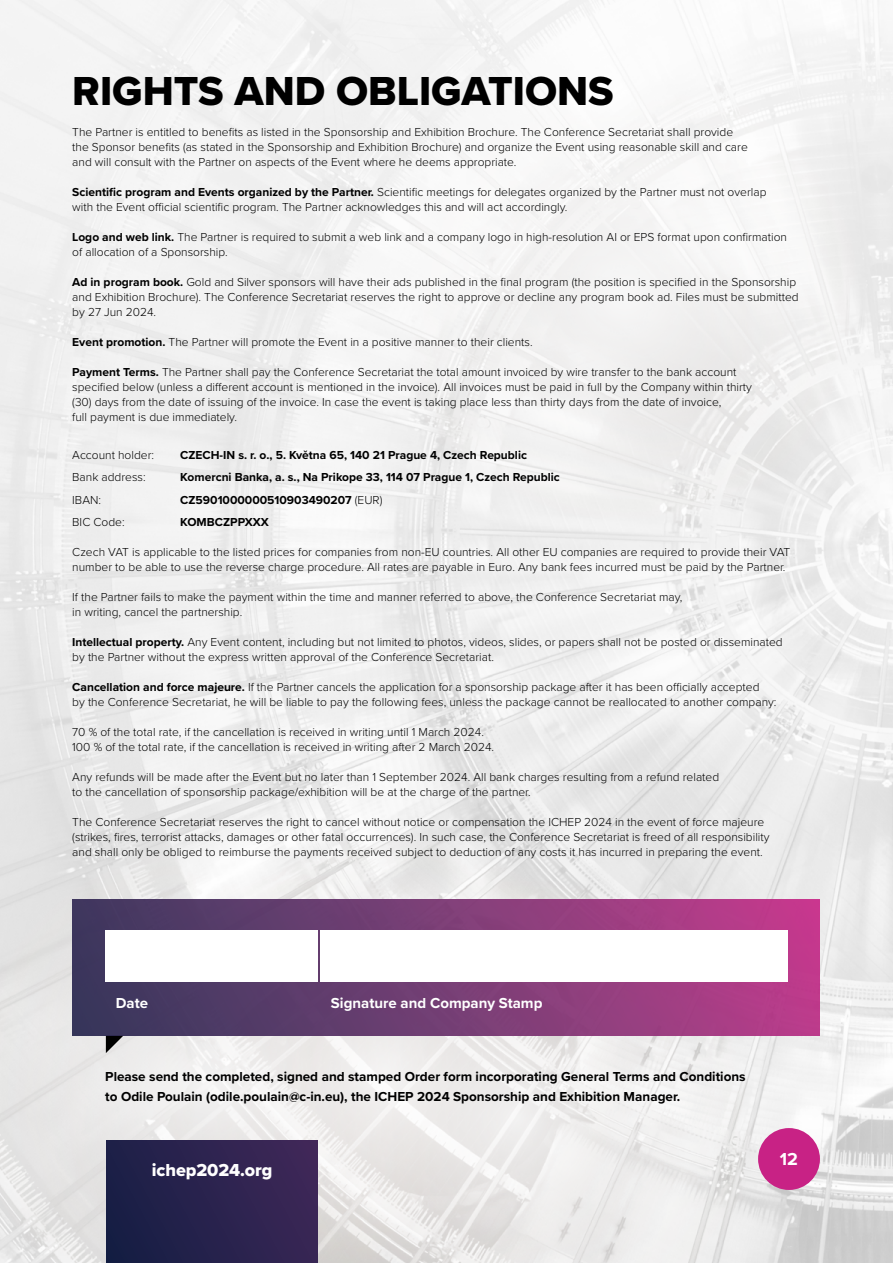
<style>
.page{position:relative;width:893px;height:1263px;background:#fff}
.page>*{position:absolute;margin:0;border:0;box-sizing:border-box;transform-origin:0 0}
.t1{font:42px "Proxima Nova Extrabld";color:#000}
.t2{font:18px "Proxima Nova Extrabld";letter-spacing:-.005em;color:#fff}
.t3{font:700 18px "Proxima Nova";color:#fff}
.t4{font:700 15px "Proxima Nova";color:#fff}
.t5{font:700 13.5px/19.5px "Proxima Nova";color:#000}
.t6{font:300 12px/15px "Proxima Nova";color:#000}
.t7{font:700 12px "Proxima Nova";color:#000}
.s1{font-weight:700}
.s2{font-weight:300}
</style>
<div class="page">
<img style="left:0;top:0;width:893px;height:1263px">
<div style="left:364px;top:33px;width:520px;height:520px;background:#f4f3f3;border-radius:50%"></div>
<svg style="left:0;top:825px;width:124px;height:438px;background:#e4e3e3"></svg>
<svg style="left:124px;top:810px;width:520px;height:330px"></svg>
<svg style="left:257px;top:857px;width:520px;height:406px"></svg>
<svg style="left:106px;top:1035px;width:18px;height:18px"></svg>
<div style="left:72px;top:899px;width:748px;height:136px;background:linear-gradient(to right,#363a5d,#bf3f8e)"></div>
<div style="left:105px;top:931px;width:213px;height:51px;background:#fff"></div>
<div style="left:320px;top:931px;width:468px;height:51px;background:#fff"></div>
<div style="left:107px;top:1140px;width:211px;height:123px;background:linear-gradient(to right,#181e45,#3d2757)"></div>
<div style="left:758px;top:1128px;width:62px;height:62px;background:#c82285;border-radius:50%"></div>
<h1 class="t1" style="left:72px;top:60px;width:543px">RIGHTS AND OBLIGATIONS</h1>
<p class="t6" style="left:72px;top:124px;width:677px">The Partner is entitled to benefits as listed in the Sponsorship and Exhibition Brochure. The Conference Secretariat shall provide the Sponsor benefits (as stated in the Sponsorship and Exhibition Brochure) and organize the Event using reasonable skill and care and will consult with the Partner on aspects of the Event where he deems appropriate.</p>
<p class="t6" style="left:72px;top:184px;width:696px"><span class="s1">Scientific program and Events organized by the Partner.</span> Scientific meetings for delegates organized by the Partner must not overlap with the Event official scientific program. The Partner acknowledges this and will act accordingly.</p>
<p class="t6" style="left:72px;top:229px;width:716px"><span class="s1">Logo and web link.</span> The Partner is required to submit a web link and a company logo in high-resolution AI or EPS format upon confirmation of allocation of a Sponsorship.</p>
<p class="t6" style="left:72px;top:274px;width:728px"><span class="s1">Ad in program book.</span> Gold and Silver sponsors will have their ads published in the final program (the position is specified in the Sponsorship and Exhibition Brochure). The Conference Secretariat reserves the right to approve or decline any program book ad. Files must be submitted by 27 Jun 2024.</p>
<p class="t6" style="left:72px;top:334px;width:462px"><span class="s1">Event promotion.</span> The Partner will promote the Event in a positive manner to their clients.</p>
<p class="t6" style="left:72px;top:364px;width:681px"><span class="s1">Payment Terms.</span> The Partner shall pay the Conference Secretariat the total amount invoiced by wire transfer to the bank account specified below (unless a different account is mentioned in the invoice). All invoices must be paid in full by the Company within thirty (30) days from the date of issuing of the invoice. In case the event is taking place less than thirty days from the date of invoice,<br>full payment is due immediately.</p>
<p class="t6" style="left:72px;top:446px;width:83px">Account holder:</p>
<p class="t7" style="left:180px;top:446px;width:348px">CZECH-IN s. r. o., 5. Května 65, 140 21 Prague 4, Czech Republic</p>
<p class="t6" style="left:72px;top:469px;width:75px">Bank address:</p>
<p class="t7" style="left:180px;top:468px;width:381px">Komercni Banka, a. s., Na Prikope 33, 114 07 Prague 1, Czech Republic</p>
<p class="t6" style="left:72px;top:491px;width:30px">IBAN:</p>
<p class="t7" style="left:180px;top:491px;width:204px">CZ5901000000510903490207 <span class="s2">(EUR)</span></p>
<p class="t6" style="left:72px;top:514px;width:54px">BIC Code:</p>
<p class="t7" style="left:180px;top:513px;width:90px">KOMBCZPPXXX</p>
<p class="t6" style="left:72px;top:544px;width:720px">Czech VAT is applicable to the listed prices for companies from non-EU countries. All other EU companies are required to provide their VAT number to be able to use the reverse charge procedure. All rates are payable in Euro. Any bank fees incurred must be paid by the Partner.</p>
<p class="t6" style="left:72px;top:589px;width:612px">If the Partner fails to make the payment within the time and manner referred to above, the Conference Secretariat may, in writing, cancel the partnership.</p>
<p class="t6" style="left:72px;top:634px;width:712px"><span class="s1">Intellectual property.</span> Any Event content, including but not limited to photos, videos, slides, or papers shall not be posted or disseminated by the Partner without the express written approval of the Conference Secretariat.</p>
<p class="t6" style="left:72px;top:679px;width:706px"><span class="s1">Cancellation and force majeure.</span> If the Partner cancels the application for a sponsorship package after it has been officially accepted<br>by the Conference Secretariat, he will be liable to pay the following fees, unless the package cannot be reallocated to another company:</p>
<p class="t6" style="left:72px;top:724px;width:423px">70 % of the total rate, if the cancellation is received in writing until 1 March 2024.<br>100 % of the total rate, if the cancellation is received in writing after 2 March 2024.</p>
<p class="t6" style="left:72px;top:769px;width:648px">Any refunds will be made after the Event but no later than 1 September 2024. All bank charges resulting from a refund related to the cancellation of sponsorship package/exhibition will be at the charge of the partner.</p>
<p class="t6" style="left:72px;top:814px;width:699px">The Conference Secretariat reserves the right to cancel without notice or compensation the ICHEP 2024 in the event of force majeure (strikes, fires, terrorist attacks, damages or other fatal occurrences). In such case, the Conference Secretariat is freed of all responsibility and shall only be obliged to reimburse the payments received subject to deduction of any costs it has incurred in preparing the event.</p>
<p class="t4" style="left:116px;top:992px;width:34px">Date</p>
<p class="t4" style="left:331px;top:992px;width:213px">Signature and Company Stamp</p>
<p class="t5" style="left:105px;top:1067px;width:642px">Please send the completed, signed and stamped Order form incorporating General Terms and Conditions to Odile Poulain (odile.poulain@c-in.eu), the ICHEP 2024 Sponsorship and Exhibition Manager.</p>
<h2 class="t2" style="left:152px;top:1156px;width:122px">ichep2024.org</h2>
<h2 class="t3" style="left:780px;top:1145px;width:20px">12</h2>
</div>
